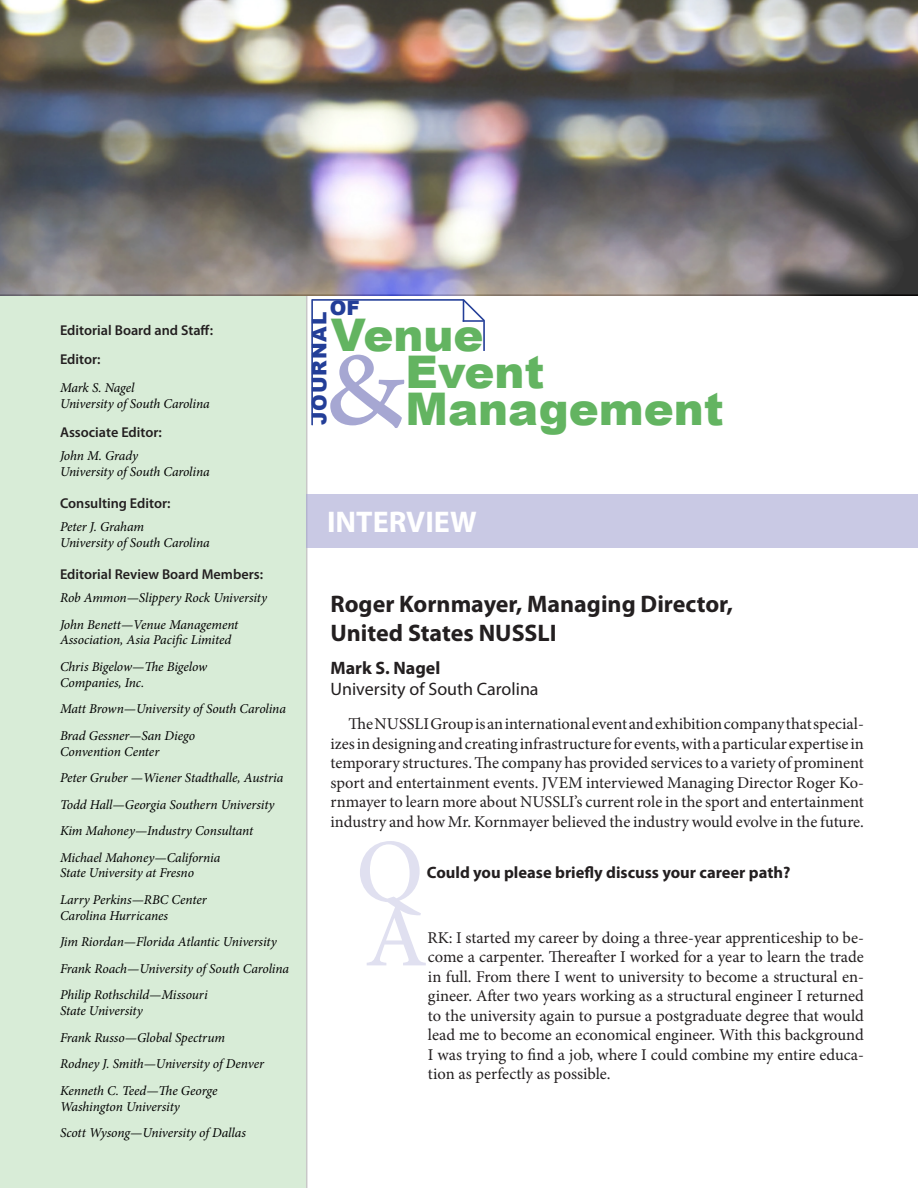
<style>
.page{position:relative;width:918px;height:1188px;background:#fff}
.page>*{position:absolute;margin:0;border:0;box-sizing:border-box;transform-origin:0 0}
.t1{font:108px "Arno Pro Caption";color:#a6a7d2;scale:1.06 1}
.Questions{font:500 90px "Minion Pro";color:#e0e0f0}
.Answers{font:500 90px "Minion Pro";color:#e0e0f0}
.t2{font:900 45px "Arial";color:#63b461}
.book_review{font:700 30px "Myriad Pro";color:#fff}
.heading_book_review{font:700 24px/28.8px "Myriad Pro";color:#231f20}
.t3{font:900 19.95px "Arial";letter-spacing:.05em;color:#233e98}
.authors_book_review{font:18px/21px "Myriad Pro";color:#231f20}
.Answers-2{font:16.5px/19.5px "Minion Pro";color:#231f20;text-align:justify}
.Questions-2{font:700 16.5px "Myriad Pro";color:#231f20}
.editorial_board_head{font:600 14.25px "Myriad Pro";color:#231f20}
.editorial_board{font:italic 13.5px/15.8px "Minion Pro";letter-spacing:-.01em;color:#000}
.editorial_board_head-2{font:italic 13.5px/15.8px "Minion Pro";letter-spacing:-.01em;color:#000}
.s1{font-weight:700}
</style>
<div class="page">
<div style="left:0;top:296px;width:307px;height:892px;background:#d8ecd7"></div>
<img style="left:0;top:0;width:918px;height:296px">
<hr style="left:311px;top:299px;width:2px;height:126px;background:#233e98">
<hr style="left:312px;top:299px;width:152px;height:2px;background:#233e98">
<hr style="left:483px;top:320px;width:2px;height:31px;background:#233e98">
<svg style="left:461px;top:299px;width:24px;height:24px"></svg>
<div style="left:307px;top:495px;width:611px;height:53px;background:#c9c9e4"></div>
<p class="editorial_board_head" style="left:60px;top:321px;width:155px">Editorial Board and Staff:</p>
<p class="editorial_board_head" style="left:60px;top:350px;width:42px">Editor:</p>
<p class="editorial_board_head-2" style="left:60px;top:380px;width:151px">Mark S. Nagel<br>University of South Carolina</p>
<p class="editorial_board_head" style="left:60px;top:423px;width:103px">Associate Editor:</p>
<p class="editorial_board" style="left:60px;top:448px;width:151px">John M. Grady<br>University of South Carolina</p>
<p class="editorial_board_head" style="left:60px;top:494px;width:112px">Consulting Editor:</p>
<p class="editorial_board" style="left:60px;top:519px;width:151px">Peter J. Graham<br>University of South Carolina</p>
<p class="editorial_board_head" style="left:60px;top:565px;width:205px">Editorial Review Board Members:</p>
<p class="editorial_board" style="left:60px;top:590px;width:209px">Rob Ammon—Slippery Rock University</p>
<p class="editorial_board" style="left:60px;top:616px;width:180px">John Benett—Venue Management<br>Association, Asia Pacific Limited</p>
<p class="editorial_board" style="left:60px;top:659px;width:149px">Chris Bigelow—The Bigelow<br>Companies, Inc.</p>
<p class="editorial_board" style="left:60px;top:701px;width:227px">Matt Brown—University of South Carolina</p>
<p class="editorial_board" style="left:60px;top:728px;width:137px">Brad Gessner—San Diego<br>Convention Center</p>
<p class="editorial_board" style="left:60px;top:770px;width:225px">Peter Gruber —Wiener Stadthalle, Austria</p>
<p class="editorial_board" style="left:60px;top:796px;width:216px">Todd Hall—Georgia Southern University</p>
<p class="editorial_board" style="left:60px;top:823px;width:195px">Kim Mahoney—Industry Consultant</p>
<p class="editorial_board" style="left:60px;top:850px;width:162px">Michael Mahoney—California<br>State University at Fresno</p>
<p class="editorial_board" style="left:60px;top:892px;width:148px">Larry Perkins—RBC Center<br>Carolina Hurricanes</p>
<p class="editorial_board" style="left:60px;top:934px;width:218px">Jim Riordan—Florida Atlantic University</p>
<p class="editorial_board" style="left:60px;top:961px;width:231px">Frank Roach—University of South Carolina</p>
<p class="editorial_board" style="left:60px;top:987px;width:149px">Philip Rothschild—Missouri<br>State University</p>
<p class="editorial_board" style="left:60px;top:1030px;width:166px">Frank Russo—Global Spectrum</p>
<p class="editorial_board" style="left:60px;top:1056px;width:206px">Rodney J. Smith—University of Denver</p>
<p class="editorial_board" style="left:60px;top:1083px;width:159px">Kenneth C. Teed—The George<br>Washington University</p>
<p class="editorial_board" style="left:60px;top:1125px;width:188px">Scott Wysong—University of Dallas</p>
<p class="t3" style="left:330px;top:293px;width:32px">OF</p>
<p class="t3" style="left:305px;top:425px;width:115px;rotate:-90deg">JOURNAL</p>
<h3 class="t2" style="left:331px;top:302px;width:154px">Venue</h3>
<h1 class="t1" style="left:325px;top:327px;width:80px">&amp;</h1>
<h3 class="t2" style="left:406px;top:339px;width:140px">Event</h3>
<h3 class="t2" style="left:406px;top:376px;width:320px">Management</h3>
<p class="book_review" style="left:327px;top:502px;width:151px">INTERVIEW</p>
<p class="heading_book_review" style="left:330px;top:589px;width:404px">Roger Kornmayer, Managing Director,<br>United States NUSSLI</p>
<p class="authors_book_review" style="left:330px;top:657px;width:210px"><span class="s1">Mark S. Nagel<br></span>University of South Carolina</p>
<p class="Answers-2" style="left:330px;top:714px;width:535px;text-indent:18px">The NUSSLI Group is an international event and exhibition company that special&shy;izes in designing and creating infrastructure for events, with a particular expertise in temporary structures. The company has provided services to a variety of prominent sport and entertainment events. JVEM interviewed Managing Director Roger Ko&shy;rnmayer to learn more about NUSSLI’s current role in the sport and entertainment industry and how Mr. Kornmayer believed the industry would evolve in the future.</p>
<p class="Questions" style="left:356px;top:811px;width:69px">Q</p>
<p class="Questions-2" style="left:427px;top:862px;width:365px">Could you please briefly discuss your career path?</p>
<p class="Answers" style="left:365px;top:876px;width:64px">A</p>
<p class="Answers-2" style="left:427px;top:928px;width:438px">RK: I started my career by doing a three-year apprenticeship to be&shy;come a carpenter. Thereafter I worked for a year to learn the trade in full. From there I went to university to become a structural en&shy;gineer. After two years working as a structural engineer I returned to the university again to pursue a postgraduate degree that would lead me to become an economical engineer. With this background I was trying to find a job, where I could combine my entire educa&shy;tion as perfectly as possible.</p>
</div>
